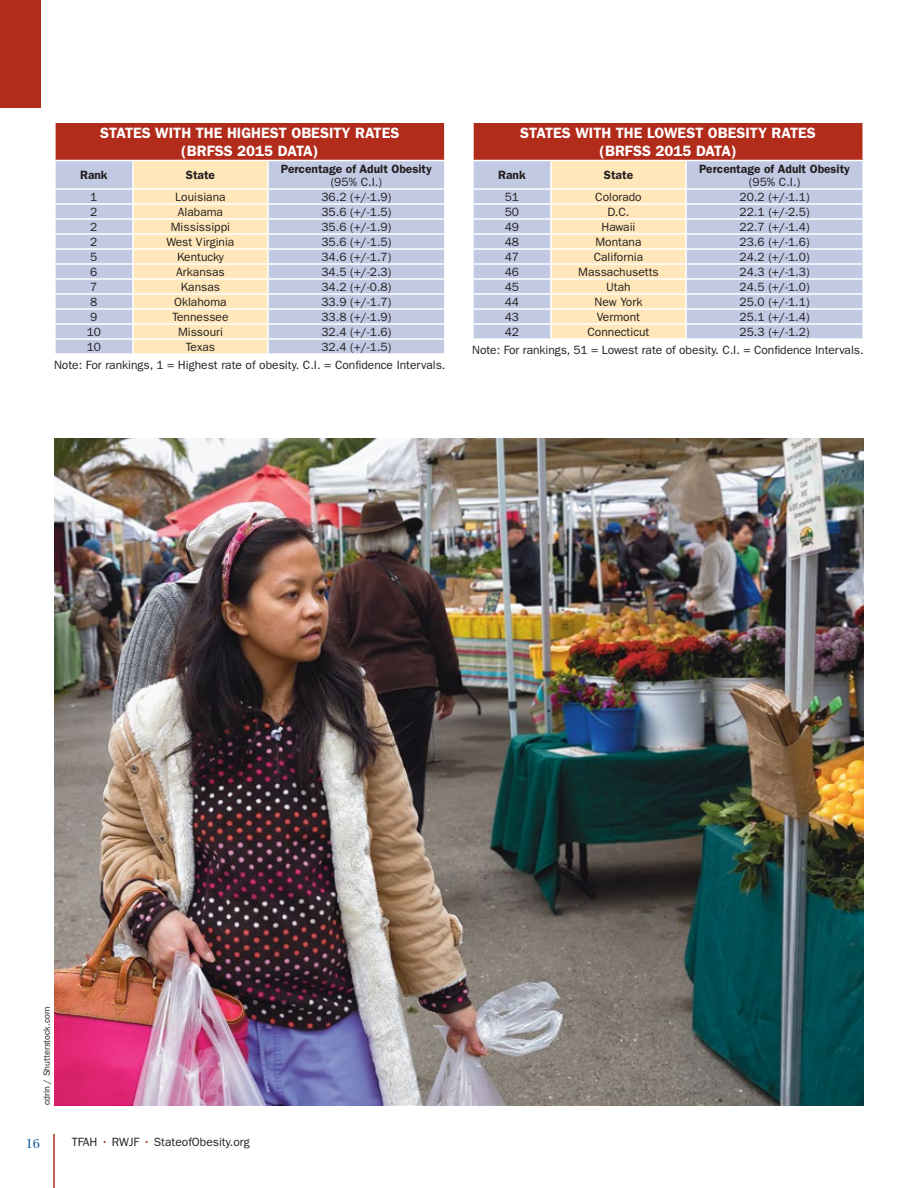
<style>
.page{position:relative;width:918px;height:1188px;background:#fff}
.page>*{position:absolute;margin:0;border:0;box-sizing:border-box;transform-origin:0 0}
.t1{font:600 15px/18px "Franklin Gothic LT";color:#fff;text-align:center}
.t2{font:13.5px "New Baskerville";color:#00529c}
.t3{font:12px "Franklin Gothic LT";color:#231f20}
.t4{font:600 12px "Franklin Gothic LT";color:#231f20}
.t5{font:9px "Franklin Gothic LT";color:#231f20}
.s1{color:#b22c1c}
</style>
<div class="page">
<hr style="left:53px;top:1134px;width:2px;height:54px;background:#b22c1c">
<div style="left:0;top:0;width:40px;height:108px;background:#b22c1c"></div>
<div style="left:55px;top:122px;width:390px;height:38px;background:#b22c1c"></div>
<div style="left:56px;top:161px;width:388px;height:192px;background:#c2cae3"></div>
<hr style="left:54px;top:122px;width:79px;height:1px;background:#fff">
<hr style="left:54px;top:123px;width:2px;height:37px;background:#fff">
<hr style="left:133px;top:122px;width:135px;height:1px;background:#fff">
<hr style="left:268px;top:122px;width:178px;height:1px;background:#fff">
<hr style="left:444px;top:123px;width:2px;height:37px;background:#fff">
<hr style="left:54px;top:188px;width:79px;height:2px;background:#fff">
<hr style="left:268px;top:188px;width:178px;height:2px;background:#fff">
<hr style="left:54px;top:203px;width:79px;height:2px;background:#fff">
<hr style="left:268px;top:203px;width:178px;height:2px;background:#fff">
<hr style="left:54px;top:218px;width:79px;height:2px;background:#fff">
<hr style="left:268px;top:218px;width:178px;height:2px;background:#fff">
<hr style="left:54px;top:233px;width:79px;height:2px;background:#fff">
<hr style="left:268px;top:233px;width:178px;height:2px;background:#fff">
<hr style="left:54px;top:248px;width:79px;height:2px;background:#fff">
<hr style="left:268px;top:248px;width:178px;height:2px;background:#fff">
<hr style="left:54px;top:263px;width:79px;height:2px;background:#fff">
<hr style="left:268px;top:263px;width:178px;height:2px;background:#fff">
<hr style="left:54px;top:278px;width:79px;height:2px;background:#fff">
<hr style="left:268px;top:278px;width:178px;height:2px;background:#fff">
<hr style="left:54px;top:293px;width:79px;height:2px;background:#fff">
<hr style="left:268px;top:293px;width:178px;height:2px;background:#fff">
<hr style="left:54px;top:308px;width:79px;height:2px;background:#fff">
<hr style="left:268px;top:308px;width:178px;height:2px;background:#fff">
<hr style="left:54px;top:323px;width:79px;height:2px;background:#fff">
<hr style="left:268px;top:323px;width:178px;height:2px;background:#fff">
<hr style="left:54px;top:338px;width:79px;height:2px;background:#fff">
<svg style="left:55px;top:190px;width:1px;height:163px"></svg>
<hr style="left:268px;top:338px;width:178px;height:2px;background:#fff">
<svg style="left:132px;top:161px;width:137px;height:192px;background:#fee9c0"></svg>
<svg style="left:444px;top:203px;width:1px;height:137px"></svg>
<div style="left:473px;top:122px;width:390px;height:38px;background:#b22c1c"></div>
<div style="left:474px;top:161px;width:388px;height:177px;background:#c2cae3"></div>
<hr style="left:472px;top:122px;width:79px;height:1px;background:#fff">
<hr style="left:472px;top:123px;width:2px;height:37px;background:#fff">
<hr style="left:551px;top:122px;width:135px;height:1px;background:#fff">
<hr style="left:686px;top:122px;width:178px;height:1px;background:#fff">
<hr style="left:862px;top:123px;width:2px;height:37px;background:#fff">
<hr style="left:472px;top:188px;width:79px;height:2px;background:#fff">
<hr style="left:686px;top:188px;width:178px;height:2px;background:#fff">
<hr style="left:472px;top:203px;width:79px;height:2px;background:#fff">
<hr style="left:686px;top:203px;width:178px;height:2px;background:#fff">
<hr style="left:472px;top:218px;width:79px;height:2px;background:#fff">
<hr style="left:686px;top:218px;width:178px;height:2px;background:#fff">
<hr style="left:472px;top:233px;width:79px;height:2px;background:#fff">
<hr style="left:686px;top:233px;width:178px;height:2px;background:#fff">
<hr style="left:472px;top:248px;width:79px;height:2px;background:#fff">
<hr style="left:686px;top:248px;width:178px;height:2px;background:#fff">
<hr style="left:472px;top:263px;width:79px;height:2px;background:#fff">
<hr style="left:686px;top:263px;width:178px;height:2px;background:#fff">
<hr style="left:472px;top:278px;width:79px;height:2px;background:#fff">
<hr style="left:686px;top:278px;width:178px;height:2px;background:#fff">
<hr style="left:472px;top:293px;width:79px;height:2px;background:#fff">
<hr style="left:686px;top:293px;width:178px;height:2px;background:#fff">
<hr style="left:472px;top:308px;width:79px;height:2px;background:#fff">
<hr style="left:686px;top:308px;width:178px;height:2px;background:#fff">
<hr style="left:472px;top:323px;width:79px;height:2px;background:#fff">
<svg style="left:473px;top:190px;width:1px;height:148px"></svg>
<hr style="left:686px;top:323px;width:178px;height:2px;background:#fff">
<svg style="left:550px;top:161px;width:137px;height:177px;background:#fee9c0"></svg>
<svg style="left:862px;top:190px;width:1px;height:148px"></svg>
<img style="left:54px;top:438px;width:810px;height:667px">
<p class="t1" style="left:100px;top:124px;width:301px">STATES WITH THE HIGHEST OBESITY RATES (BRFSS 2015 DATA)</p>
<p class="t4" style="left:80px;top:168px;width:29px">Rank</p>
<p class="t4" style="left:186px;top:168px;width:31px">State</p>
<p class="t4" style="left:281px;top:161px;width:152px">Percentage of Adult Obesity</p>
<p class="t3" style="left:331px;top:175px;width:53px">(95% C.I.)</p>
<p class="t1" style="left:520px;top:124px;width:297px">STATES WITH THE LOWEST OBESITY RATES (BRFSS 2015 DATA)</p>
<p class="t4" style="left:498px;top:168px;width:29px">Rank</p>
<p class="t4" style="left:604px;top:168px;width:31px">State</p>
<p class="t4" style="left:699px;top:161px;width:152px">Percentage of Adult Obesity</p>
<p class="t3" style="left:749px;top:175px;width:53px">(95% C.I.)</p>
<p class="t3" style="left:90px;top:190px;width:9px">1</p>
<p class="t3" style="left:175px;top:190px;width:52px">Louisiana</p>
<p class="t3" style="left:321px;top:190px;width:72px">36.2 (+/-1.9)</p>
<p class="t3" style="left:90px;top:205px;width:9px">2</p>
<p class="t3" style="left:178px;top:205px;width:47px">Alabama</p>
<p class="t3" style="left:321px;top:205px;width:72px">35.6 (+/-1.5)</p>
<p class="t3" style="left:90px;top:220px;width:9px">2</p>
<p class="t3" style="left:171px;top:220px;width:61px">Mississippi</p>
<p class="t3" style="left:321px;top:220px;width:72px">35.6 (+/-1.9)</p>
<p class="t3" style="left:90px;top:235px;width:9px">2</p>
<p class="t3" style="left:166px;top:235px;width:69px">West Virginia</p>
<p class="t3" style="left:321px;top:235px;width:72px">35.6 (+/-1.5)</p>
<p class="t3" style="left:90px;top:250px;width:9px">5</p>
<p class="t3" style="left:177px;top:250px;width:48px">Kentucky</p>
<p class="t3" style="left:321px;top:250px;width:72px">34.6 (+/-1.7)</p>
<p class="t3" style="left:90px;top:265px;width:9px">6</p>
<p class="t3" style="left:176px;top:265px;width:50px">Arkansas</p>
<p class="t3" style="left:321px;top:265px;width:72px">34.5 (+/-2.3)</p>
<p class="t3" style="left:90px;top:280px;width:9px">7</p>
<p class="t3" style="left:181px;top:280px;width:41px">Kansas</p>
<p class="t3" style="left:321px;top:280px;width:72px">34.2 (+/-0.8)</p>
<p class="t3" style="left:90px;top:295px;width:9px">8</p>
<p class="t3" style="left:174px;top:295px;width:54px">Oklahoma</p>
<p class="t3" style="left:321px;top:295px;width:72px">33.9 (+/-1.7)</p>
<p class="t3" style="left:90px;top:310px;width:9px">9</p>
<p class="t3" style="left:172px;top:310px;width:58px">Tennessee</p>
<p class="t3" style="left:321px;top:310px;width:72px">33.8 (+/-1.9)</p>
<p class="t3" style="left:87px;top:325px;width:16px">10</p>
<p class="t3" style="left:178px;top:325px;width:46px">Missouri</p>
<p class="t3" style="left:321px;top:325px;width:72px">32.4 (+/-1.6)</p>
<p class="t3" style="left:87px;top:340px;width:16px">10</p>
<p class="t3" style="left:186px;top:340px;width:31px">Texas</p>
<p class="t3" style="left:321px;top:340px;width:72px">32.4 (+/-1.5)</p>
<p class="t3" style="left:505px;top:190px;width:16px">51</p>
<p class="t3" style="left:595px;top:190px;width:48px">Colorado</p>
<p class="t3" style="left:740px;top:190px;width:72px">20.2 (+/-1.1)</p>
<p class="t3" style="left:505px;top:205px;width:16px">50</p>
<p class="t3" style="left:607px;top:205px;width:24px">D.C.</p>
<p class="t3" style="left:740px;top:205px;width:72px">22.1 (+/-2.5)</p>
<p class="t3" style="left:505px;top:220px;width:16px">49</p>
<p class="t3" style="left:601px;top:220px;width:36px">Hawaii</p>
<p class="t3" style="left:740px;top:220px;width:72px">22.7 (+/-1.4)</p>
<p class="t3" style="left:505px;top:235px;width:16px">48</p>
<p class="t3" style="left:595px;top:235px;width:48px">Montana</p>
<p class="t3" style="left:740px;top:235px;width:72px">23.6 (+/-1.6)</p>
<p class="t3" style="left:505px;top:250px;width:16px">47</p>
<p class="t3" style="left:594px;top:250px;width:51px">California</p>
<p class="t3" style="left:740px;top:250px;width:72px">24.2 (+/-1.0)</p>
<p class="t3" style="left:505px;top:265px;width:16px">46</p>
<p class="t3" style="left:578px;top:265px;width:82px">Massachusetts</p>
<p class="t3" style="left:740px;top:265px;width:72px">24.3 (+/-1.3)</p>
<p class="t3" style="left:505px;top:280px;width:16px">45</p>
<p class="t3" style="left:606px;top:280px;width:26px">Utah</p>
<p class="t3" style="left:740px;top:280px;width:72px">24.5 (+/-1.0)</p>
<p class="t3" style="left:505px;top:295px;width:16px">44</p>
<p class="t3" style="left:595px;top:295px;width:49px">New York</p>
<p class="t3" style="left:740px;top:295px;width:72px">25.0 (+/-1.1)</p>
<p class="t3" style="left:505px;top:310px;width:16px">43</p>
<p class="t3" style="left:597px;top:310px;width:45px">Vermont</p>
<p class="t3" style="left:740px;top:310px;width:72px">25.1 (+/-1.4)</p>
<p class="t3" style="left:505px;top:325px;width:16px">42</p>
<p class="t3" style="left:588px;top:325px;width:63px">Connecticut</p>
<p class="t3" style="left:740px;top:325px;width:72px">25.3 (+/-1.2)</p>
<p class="t3" style="left:472px;top:343px;width:393px">Note: For rankings, 51 = Lowest rate of obesity. C.I. = Confidence Intervals.</p>
<p class="t3" style="left:54px;top:358px;width:393px">Note: For rankings, 1 = Highest rate of obesity. C.I. = Confidence Intervals.</p>
<p class="t5" style="left:42px;top:1105px;width:100px;rotate:-90deg">cdrin / Shutterstock.com</p>
<p class="t2" style="left:26px;top:1135px;width:16px">16</p>
<p class="t3" style="left:72px;top:1135px;width:179px">TFAH <span class="s1">•</span> RWJF <span class="s1">•</span> StateofObesity.org</p>
</div>
